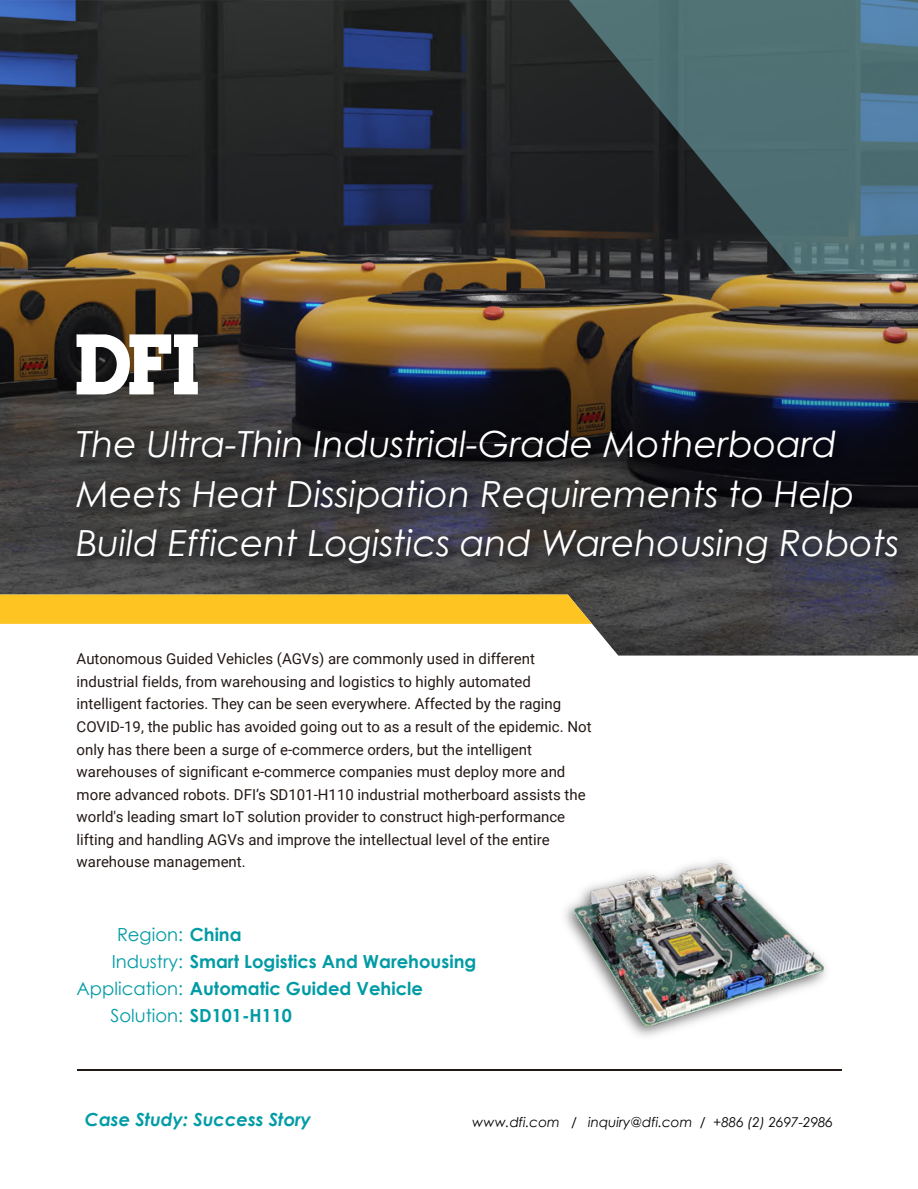
<style>
.page{position:relative;width:918px;height:1189px;background:#fff}
.page>*{position:absolute;margin:0;border:0;box-sizing:border-box;transform-origin:0 0}
.t1{font:italic 36px/49.5px "Century Gothic";color:#fff}
.t2{font:700 18px "Century Gothic";color:#009ba5}
.t3{font:italic 700 18px "Century Gothic";color:#009ca6}
.t4{font:18px "Century Gothic";color:#009ba5}
.t5{font:15px/22.5px "Roboto";color:#231815}
.t6{font:italic 13.5px "Century Gothic";color:#000}
.s1{font-weight:700}
.s2{font-weight:400}
</style>
<div class="page">
<img style="left:0;top:0;width:918px;height:655px">
<hr style="left:77px;top:1068px;width:764px;height:2px;background:#231815">
<img style="left:68px;top:417px;width:849px;height:167px">
<div style="left:0;top:594px;width:592px;height:29px;background:#fec422"></div>
<svg style="left:569px;top:0;width:349px;height:274px;background:#41585e"></svg>
<svg style="left:77px;top:334px;width:121px;height:60px"></svg>
<img style="left:564px;top:860px;width:262px;height:177px">
<img style="left:575px;top:863px;width:248px;height:162px">
<h1 class="t1" style="left:77px;top:418px;width:824px">The Ultra-Thin Industrial-Grade Motherboard<br>Meets Heat Dissipation Requirements to Help<br>Build Efficent Logistics and Warehousing Robots</h1>
<p class="t5" style="left:77px;top:647px;width:516px">Autonomous Guided Vehicles (AGVs) are commonly used in different industrial fields, from warehousing and logistics to highly automated intelligent factories. They can be seen everywhere. Affected by the raging COVID-19, the public has avoided going out to as a result of the epidemic. Not only has there been a surge of e-commerce orders, but the intelligent warehouses of significant e-commerce companies must deploy more and more advanced robots. DFI’s SD101-H110 industrial motherboard assists the world's leading smart IoT solution provider to construct high-performance lifting and handling AGVs and improve the intellectual level of the entire warehouse management.</p>
<p class="t4" style="left:117px;top:921px;width:126px">Region: <span class="s1">China</span></p>
<p class="t2" style="left:112px;top:947px;width:366px"><span class="s2">Industry:</span> Smart Logistics And Warehousing</p>
<p class="t2" style="left:77px;top:974px;width:348px"><span class="s2">Application:</span> Automatic Guided Vehicle</p>
<p class="t2" style="left:110px;top:1001px;width:183px"><span class="s2">Solution:</span> SD101-H110</p>
<p class="t3" style="left:85px;top:1105px;width:228px">Case Study: Success Story</p>
<p class="t6" style="left:472px;top:1112px;width:362px">www.dfi.com / inquiry@dfi.com / +886 (2) 2697-2986</p>
</div>
